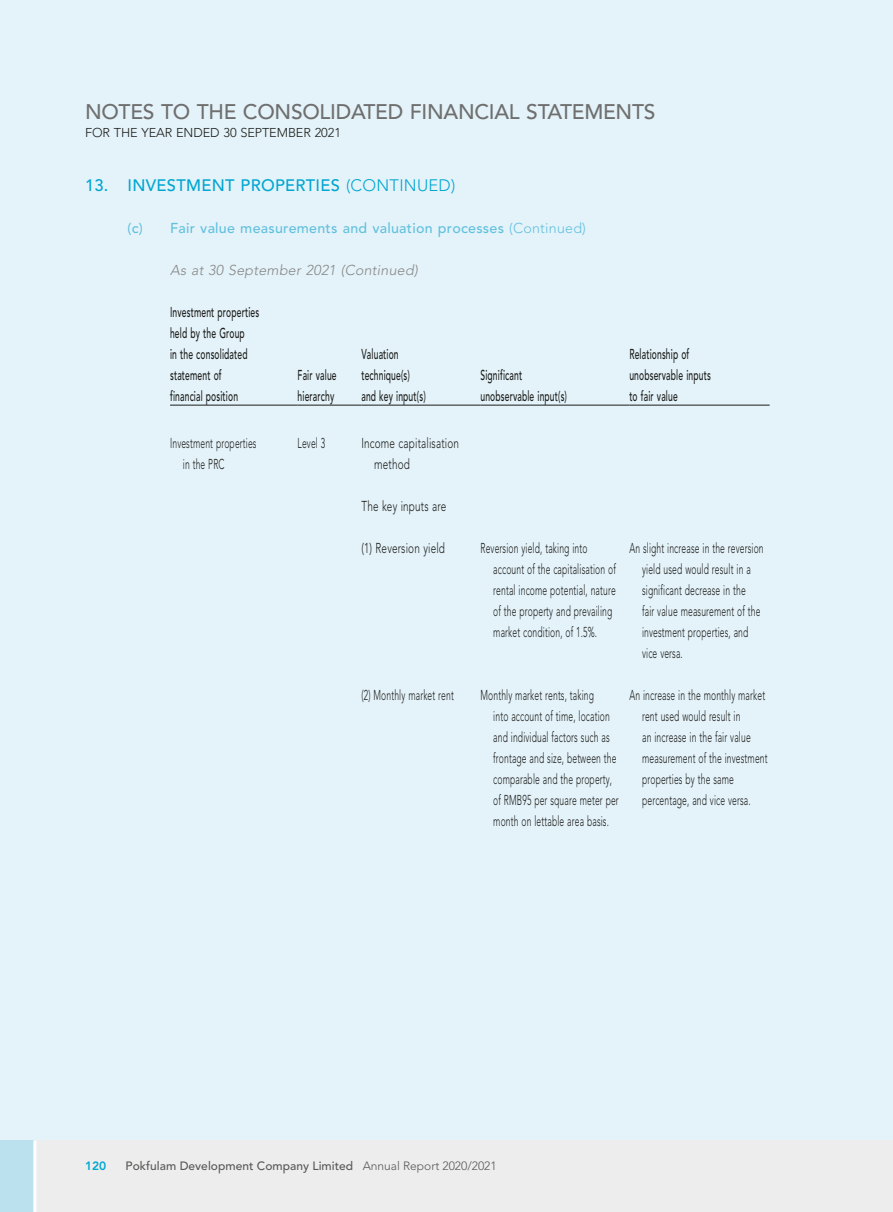
<style>
.page{position:relative;width:893px;height:1212px;background:#e4f3f9}
.page>*{position:absolute;margin:0;border:0;box-sizing:border-box;transform-origin:0 0}
.t1{font:500 21px "Avenir LT Std";letter-spacing:-.015em;color:#6f6f6f}
.t2{font:500 16.5px "Avenir LT Std";letter-spacing:.015em;color:#00a6d1}
.t3{font:300 14.25px/21px "Avenir LT Std";letter-spacing:.015em;color:#1c1c1b;scale:.6 1}
.t4{font:500 14.25px/21px "Avenir LT Std";letter-spacing:.015em;color:#1c1c1b;scale:.6 1}
.t5{font:300 14.25px/21px "Avenir LT Std";letter-spacing:.015em;color:#1c1c1b;scale:.7 1}
.t6{font:500 14.25px "Avenir LT Std";letter-spacing:.015em;color:#62c0de}
.t7{font:italic 300 14.25px "Avenir LT Std";letter-spacing:.015em;color:#878787}
.t8{font:300 12.75px "Avenir LT Std";letter-spacing:-.01em;color:#1c1c1b}
.t9{font:500 12px "Avenir LT Std";color:#575756}
.t10{font:800 12px "Avenir LT Std";color:#00a6d1}
.s1{font-weight:300}
</style>
<div class="page">
<div style="left:35px;top:1140px;width:858px;height:72px;background:#ededed"></div>
<div style="left:0;top:1140px;width:35px;height:72px;background:#bbe1ef"></div>
<hr style="left:33px;top:1140px;width:3px;height:72px;background:#fff">
<hr style="left:170px;top:405px;width:128px;height:1px;background:#1c1c1b">
<hr style="left:298px;top:405px;width:63px;height:1px;background:#1c1c1b">
<hr style="left:361px;top:405px;width:119px;height:1px;background:#1c1c1b">
<hr style="left:480px;top:405px;width:149px;height:1px;background:#1c1c1b">
<hr style="left:629px;top:405px;width:141px;height:1px;background:#1c1c1b">
<h1 class="t1" style="left:85px;top:100px;width:572px">NOTES TO THE CONSOLIDATED FINANCIAL STATEMENTS</h1>
<p class="t8" style="left:85px;top:125px;width:257px">FOR THE YEAR ENDED 30 SEPTEMBER 2021</p>
<p class="t2" style="left:85px;top:176px;width:372px">13. INVESTMENT PROPERTIES <span class="s1">(CONTINUED)</span></p>
<p class="t6" style="left:128px;top:220px;width:460px">(c) Fair value measurements and valuation processes <span class="s1">(Continued)</span></p>
<p class="t7" style="left:170px;top:262px;width:249px">As at 30 September 2021 (Continued)</p>
<p class="t4" style="left:170px;top:302px;width:150px">Investment properties held by the Group<br>in the consolidated statement of<br>financial position</p>
<p class="t4" style="left:298px;top:365px;width:66px">Fair value hierarchy</p>
<p class="t4" style="left:361px;top:344px;width:109px">Valuation technique(s) and key input(s)</p>
<p class="t4" style="left:480px;top:365px;width:146px">Significant unobservable input(s)</p>
<p class="t4" style="left:629px;top:344px;width:137px">Relationship of unobservable inputs to fair value</p>
<p class="t3" style="left:183px;top:432px;width:124px;text-indent:-13px">Investment properties in the PRC</p>
<p class="t3" style="left:298px;top:432px;width:48px">Level 3</p>
<p class="t5" style="left:374px;top:432px;width:123px;text-indent:-13px">Income capitalisation method</p>
<p class="t5" style="left:361px;top:495px;width:123px">The key inputs are</p>
<p class="t5" style="left:361px;top:537px;width:121px">(1) Reversion yield</p>
<p class="t3" style="left:493px;top:537px;width:206px;text-indent:-13px">Reversion yield, taking into account of the capitalisation of rental income potential, nature of the property and prevailing market condition, of 1.5%.</p>
<p class="t3" style="left:642px;top:537px;width:204px;text-indent:-13px">An slight increase in the reversion yield used would result in a significant decrease in the<br>fair value measurement of the investment properties, and vice versa.</p>
<p class="t3" style="left:361px;top:684px;width:156px">(2) Monthly market rent</p>
<p class="t3" style="left:493px;top:684px;width:211px;text-indent:-13px">Monthly market rents, taking<br>into account of time, location and individual factors such as frontage and size, between the comparable and the property, of RMB95 per square meter per month on lettable area basis.</p>
<p class="t3" style="left:642px;top:684px;width:211px;text-indent:-13px">An increase in the monthly market rent used would result in<br>an increase in the fair value measurement of the investment properties by the same percentage, and vice versa.</p>
<p class="t10" style="left:85px;top:1158px;width:23px">120</p>
<p class="t9" style="left:126px;top:1158px;width:373px">Pokfulam Development Company Limited <span class="s1">Annual Report 2020/2021</span></p>
</div>
